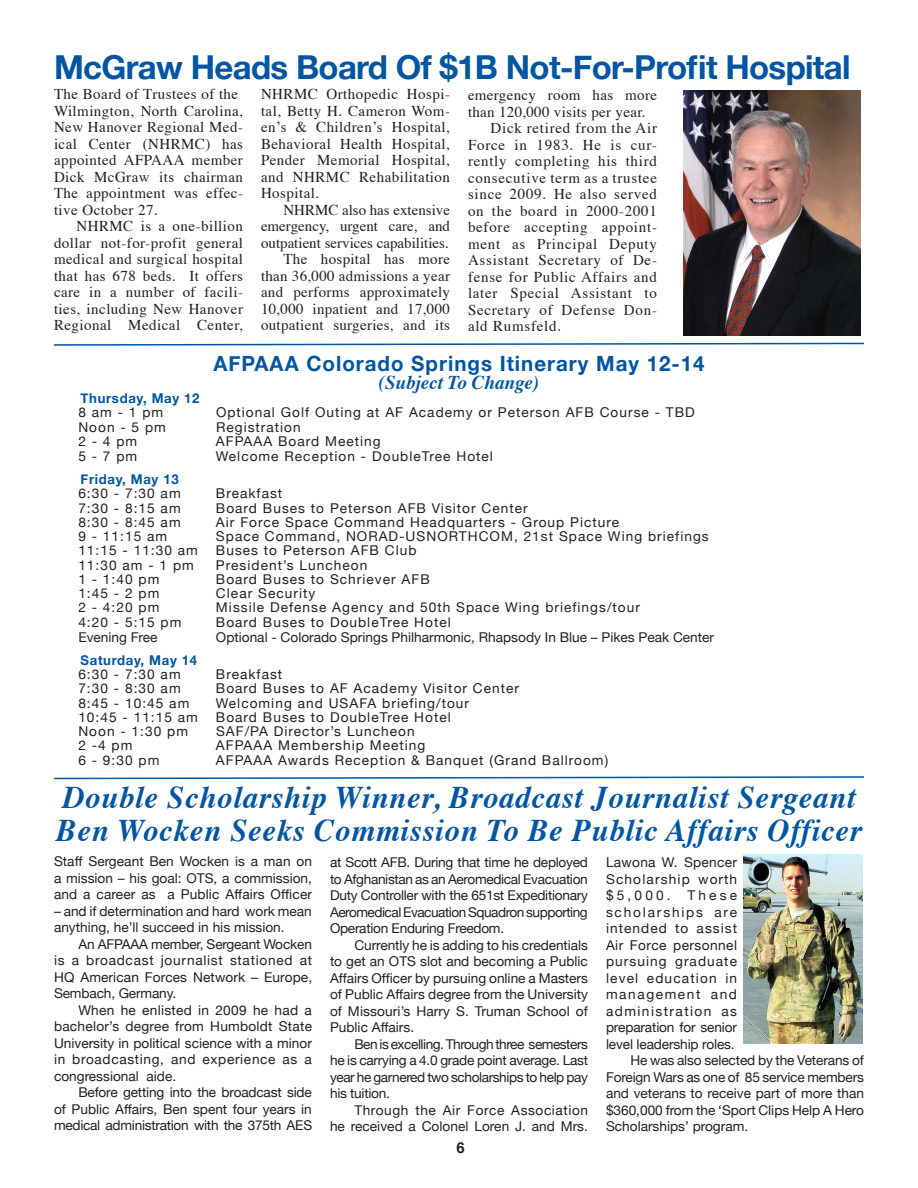
<style>
.page{position:relative;width:918px;height:1188px;background:#fff}
.page>*{position:absolute;margin:0;border:0;box-sizing:border-box;transform-origin:0 0}
.t1{font:700 33px "Helvetica Neue";letter-spacing:-.02em;color:#0155a2}
.t2{font:italic 700 31.5px "Times";letter-spacing:.025em;color:#0155a2}
.t3{font:700 21px "Helvetica Neue";letter-spacing:.05em;color:#0155a2}
.t4{font:italic 700 19.5px "Times";color:#0155a2}
.t5{font:15px/16.5px "Times";letter-spacing:.03em;color:#231f20;text-align:justify}
.t6{font:700 15px "Helvetica";color:#231f20}
.t7{font:13.5px/16.5px "Helvetica Neue";letter-spacing:.055em;color:#231f20;text-align:justify}
.t8{font:13.5px "Helvetica Neue";letter-spacing:.075em;color:#231f20}
.t9{font:13.5px/16.5px "Helvetica Neue";color:#231f20}
.t10{font:13.5px/16.5px "Helvetica Neue";letter-spacing:.025em;color:#231f20;text-align:right}
.t11{font:700 13.5px "Helvetica Neue";letter-spacing:.05em;color:#0155a2}
</style>
<div class="page">
<svg style="left:54px;top:342px;width:810px;height:4px"></svg>
<img style="left:744px;top:864px;width:119px;height:180px">
<img style="left:683px;top:91px;width:177px;height:245px">
<svg style="left:54px;top:776px;width:810px;height:88px"></svg>
<p class="t1" style="left:54px;top:46px;width:798px">McGraw Heads Board Of $1B Not-For-Profit Hospital</p>
<p class="t5" style="left:54px;top:85px;width:186px">The Board of Trustees of the</p>
<p class="t5" style="left:54px;top:101px;width:191px">Wilmington, North Carolina, New Hanover Regional Med&shy;ical Center (NHRMC) has appointed AFPAAA member Dick McGraw its chairman The appointment was effec&shy;tive October 27.</p>
<p class="t5" style="left:54px;top:217px;width:191px;text-indent:22px">NHRMC is a one-billion dollar not-for-profit general medical and surgical hospital that has 678 beds. It offers care in a number of facili&shy;ties, including New Hanover Regional Medical Center,</p>
<p class="t5" style="left:261px;top:85px;width:191px">NHRMC Orthopedic Hospi&shy;tal, Betty H. Cameron Wom&shy;en’s &amp; Children’s Hospital, Behavioral Health Hospital, Pender Memorial Hospital, and NHRMC Rehabilitation Hospital.</p>
<p class="t5" style="left:261px;top:200px;width:190px;text-indent:22px">NHRMC also has extensive emergency, urgent care, and outpatient services capabilities.</p>
<p class="t5" style="left:261px;top:250px;width:191px;text-indent:22px">The hospital has more than 36,000 admissions a year and performs approximately 10,000 inpatient and 17,000 outpatient surgeries, and its</p>
<p class="t5" style="left:468px;top:86px;width:191px">emergency room has more than 120,000 visits per year.</p>
<p class="t5" style="left:468px;top:119px;width:191px;text-indent:22px">Dick retired from the Air Force in 1983. He is cur&shy;rently completing his third consecutive term as a trustee since 2009. He also served on the board in 2000-2001 before accepting appoint&shy;ment as Principal Deputy Assistant Secretary of De&shy;fense for Public Affairs and later Special Assistant to Secretary of Defense Don&shy;ald Rumsfeld.</p>
<p class="t3" style="left:213px;top:350px;width:493px">AFPAAA Colorado Springs Itinerary May 12-14</p>
<p class="t4" style="left:379px;top:364px;width:162px">(Subject To Change)</p>
<p class="t11" style="left:81px;top:390px;width:120px">Thursday, May 12</p>
<p class="t7" style="left:78px;top:404px;width:86px">8 am - 1 pm</p>
<p class="t8" style="left:216px;top:405px;width:480px">Optional Golf Outing at AF Academy or Peterson AFB Course - TBD</p>
<p class="t7" style="left:78px;top:418px;width:89px">Noon - 5 pm</p>
<p class="t8" style="left:216px;top:419px;width:86px">Registration</p>
<p class="t7" style="left:78px;top:433px;width:60px">2 - 4 pm</p>
<p class="t8" style="left:216px;top:433px;width:166px">AFPAAA Board Meeting</p>
<p class="t7" style="left:78px;top:448px;width:60px">5 - 7 pm</p>
<p class="t8" style="left:216px;top:448px;width:278px">Welcome Reception - DoubleTree Hotel</p>
<p class="t11" style="left:81px;top:471px;width:100px">Friday, May 13</p>
<p class="t7" style="left:78px;top:485px;width:104px">6:30 - 7:30 am</p>
<p class="t8" style="left:216px;top:486px;width:68px">Breakfast</p>
<p class="t7" style="left:78px;top:499px;width:104px">7:30 - 8:15 am</p>
<p class="t8" style="left:216px;top:500px;width:313px">Board Buses to Peterson AFB Visitor Center</p>
<p class="t7" style="left:78px;top:514px;width:104px">8:30 - 8:45 am</p>
<p class="t8" style="left:216px;top:514px;width:405px">Air Force Space Command Headquarters - Group Picture</p>
<p class="t7" style="left:78px;top:528px;width:90px">9 - 11:15 am</p>
<p class="t8" style="left:216px;top:528px;width:494px">Space Command, NORAD-USNORTHCOM, 21st Space Wing briefings</p>
<p class="t7" style="left:78px;top:542px;width:121px">11:15 - 11:30 am</p>
<p class="t8" style="left:216px;top:543px;width:202px">Buses to Peterson AFB Club</p>
<p class="t7" style="left:78px;top:556px;width:117px">11:30 am - 1 pm</p>
<p class="t8" style="left:216px;top:557px;width:153px">President’s Luncheon</p>
<p class="t7" style="left:78px;top:571px;width:83px">1 - 1:40 pm</p>
<p class="t8" style="left:216px;top:571px;width:215px">Board Buses to Schriever AFB</p>
<p class="t7" style="left:78px;top:585px;width:83px">1:45 - 2 pm</p>
<p class="t8" style="left:216px;top:585px;width:101px">Clear Security</p>
<p class="t7" style="left:78px;top:599px;width:83px">2 - 4:20 pm</p>
<p class="t8" style="left:216px;top:600px;width:426px">Missile Defense Agency and 50th Space Wing briefings/tour</p>
<p class="t7" style="left:78px;top:613px;width:105px">4:20 - 5:15 pm</p>
<p class="t8" style="left:216px;top:614px;width:236px">Board Buses to DoubleTree Hotel</p>
<p class="t9" style="left:78px;top:628px;width:81px">Evening Free</p>
<p class="t9" style="left:216px;top:628px;width:500px">Optional - Colorado Springs Philharmonic, Rhapsody In Blue – Pikes Peak Center</p>
<p class="t11" style="left:81px;top:652px;width:118px">Saturday, May 14</p>
<p class="t7" style="left:78px;top:666px;width:104px">6:30 - 7:30 am</p>
<p class="t8" style="left:216px;top:666px;width:68px">Breakfast</p>
<p class="t7" style="left:78px;top:680px;width:104px">7:30 - 8:30 am</p>
<p class="t8" style="left:216px;top:681px;width:305px">Board Buses to AF Academy Visitor Center</p>
<p class="t7" style="left:78px;top:694px;width:113px">8:45 - 10:45 am</p>
<p class="t8" style="left:216px;top:695px;width:255px">Welcoming and USAFA briefing/tour</p>
<p class="t7" style="left:78px;top:709px;width:121px">10:45 - 11:15 am</p>
<p class="t8" style="left:216px;top:709px;width:236px">Board Buses to DoubleTree Hotel</p>
<p class="t7" style="left:78px;top:723px;width:111px">Noon - 1:30 pm</p>
<p class="t8" style="left:216px;top:723px;width:200px">SAF/PA Director’s Luncheon</p>
<p class="t7" style="left:78px;top:737px;width:56px">2 -4 pm</p>
<p class="t8" style="left:216px;top:738px;width:211px">AFPAAA Membership Meeting</p>
<p class="t7" style="left:78px;top:751px;width:83px">6 - 9:30 pm</p>
<p class="t8" style="left:216px;top:752px;width:394px">AFPAAA Awards Reception &amp; Banquet (Grand Ballroom)</p>
<p class="t2" style="left:62px;top:767px;width:795px">Double Scholarship Winner, Broadcast Journalist Sergeant</p>
<p class="t2" style="left:56px;top:800px;width:807px">Ben Wocken Seeks Commission To Be Public Affairs Officer</p>
<p class="t7" style="left:54px;top:853px;width:260px">Staff Sergeant Ben Wocken is a man on a mission – his goal: OTS, a commission, and a career as a Public Affairs Officer</p>
<p class="t9" style="left:54px;top:903px;width:259px">– and if determination and hard work mean anything, he’ll succeed in his mission.</p>
<p class="t7" style="left:54px;top:936px;width:260px;text-indent:24px">An AFPAAA member, Sergeant Wocken is a broadcast journalist stationed at HQ American Forces Network – Europe, Sembach, Germany.</p>
<p class="t7" style="left:54px;top:1002px;width:260px;text-indent:24px">When he enlisted in 2009 he had a bachelor’s degree from Humboldt State University in political science with a minor in broadcasting, and experience as a congressional aide.</p>
<p class="t7" style="left:54px;top:1084px;width:260px;text-indent:24px">Before getting into the broadcast side of Public Affairs, Ben spent four years in medical administration with the 375th AES</p>
<p class="t7" style="left:606px;top:854px;width:133px">Lawona W. Spencer Scholarship worth $5,000. These scholarships are intended to assist Air Force personnel pursuing graduate level education in management and administration as preparation for senior level leadership roles.</p>
<p class="t7" style="left:606px;top:1052px;width:260px;text-indent:24px">He was also selected by the Veterans of Foreign Wars as one of 85 service members and veterans to receive part of more than $360,000 from the ‘Sport Clips Help A Hero Scholarships’ program.</p>
<p class="t7" style="left:330px;top:854px;width:260px">at Scott AFB. During that time he deployed to Afghanistan as an Aeromedical Evacuation Duty Controller with the 651st Expeditionary Aeromedical Evacuation Squadron supporting Operation Enduring Freedom.</p>
<p class="t7" style="left:330px;top:936px;width:260px;text-indent:24px">Currently he is adding to his credentials to get an OTS slot and becoming a Public Affairs Officer by pursuing online a Masters of Public Affairs degree from the University of Missouri’s Harry S. Truman School of Public Affairs.</p>
<p class="t7" style="left:330px;top:1035px;width:259px;text-indent:24px">Ben is excelling. Through three semesters he is carrying a 4.0 grade point average. Last year he garnered two scholarships to help pay his tuition.</p>
<p class="t10" style="left:330px;top:1101px;width:260px">Through the Air Force Association<br>he received a Colonel Loren J. and Mrs.</p>
<p class="t6" style="left:457px;top:1135px;width:10px">6</p>
</div>
